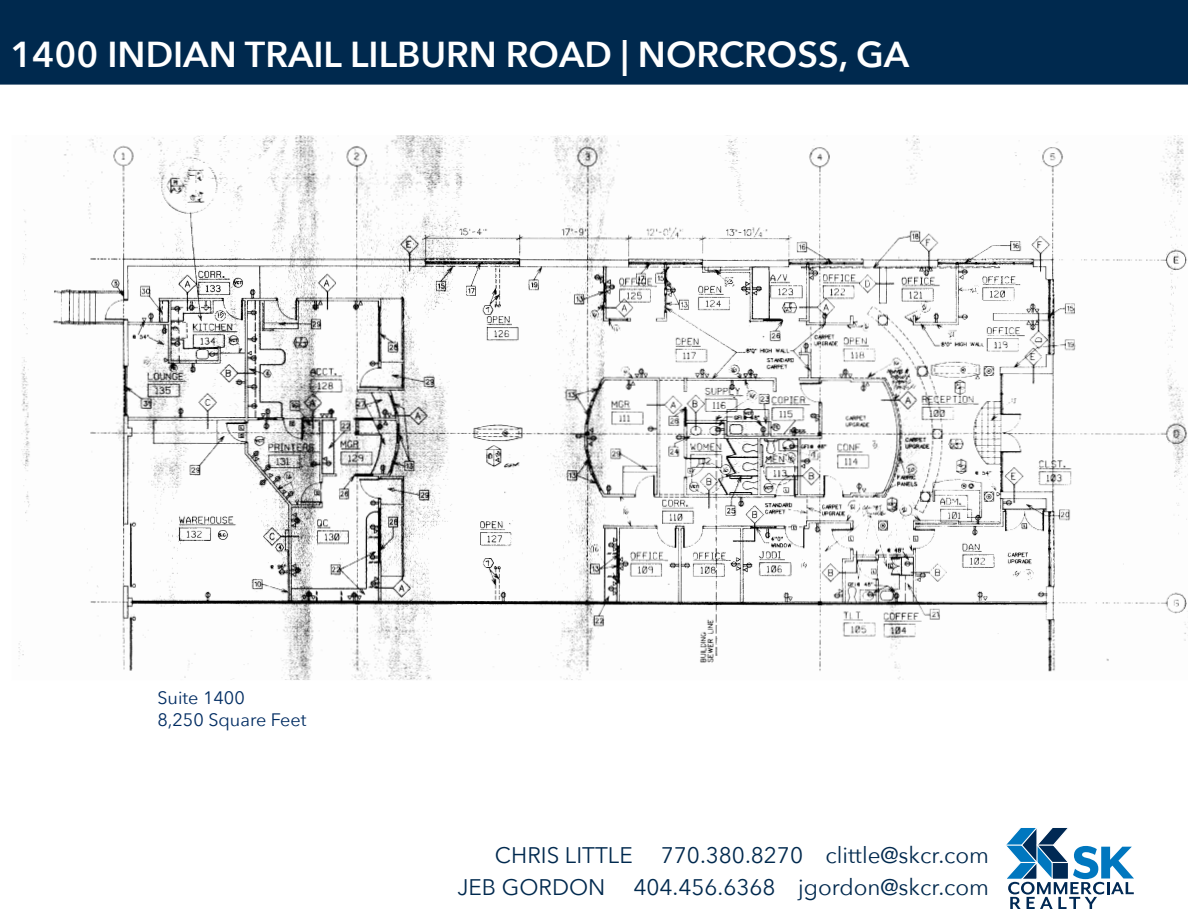
<style>
.page{position:relative;width:1188px;height:918px;background:#fff}
.page>*{position:absolute;margin:0;border:0;box-sizing:border-box;transform-origin:0 0}
.t1{font:600 36px "Avenir Next";color:#fff}
.t2{font:22.5px "Avenir Next";color:#00294e}
.t3{font:18px "Avenir Next";color:#002c62}
</style>
<div class="page">
<div style="left:1px;top:1px;width:1186px;height:83px;background:#00294e"></div>
<div style="left:0;top:0;width:1188px;height:85px;border:2px solid #00294e"></div>
<img style="left:18px;top:135px;width:1170px;height:545px">
<svg style="left:1006px;top:828px;width:128px;height:81px"></svg>
<p class="t1" style="left:11px;top:24px;width:900px">1400 INDIAN TRAIL LILBURN ROAD | NORCROSS, GA</p>
<p class="t3" style="left:157px;top:683px;width:89px">Suite 1400</p>
<p class="t3" style="left:157px;top:704px;width:151px">8,250 Square Feet</p>
<p class="t2" style="left:495px;top:837px;width:139px">CHRIS LITTLE</p>
<p class="t2" style="left:661px;top:837px;width:330px">770.380.8270 clittle@skcr.com</p>
<p class="t2" style="left:458px;top:868px;width:149px">JEB GORDON</p>
<p class="t2" style="left:633px;top:868px;width:357px">404.456.6368 jgordon@skcr.com</p>
</div>
